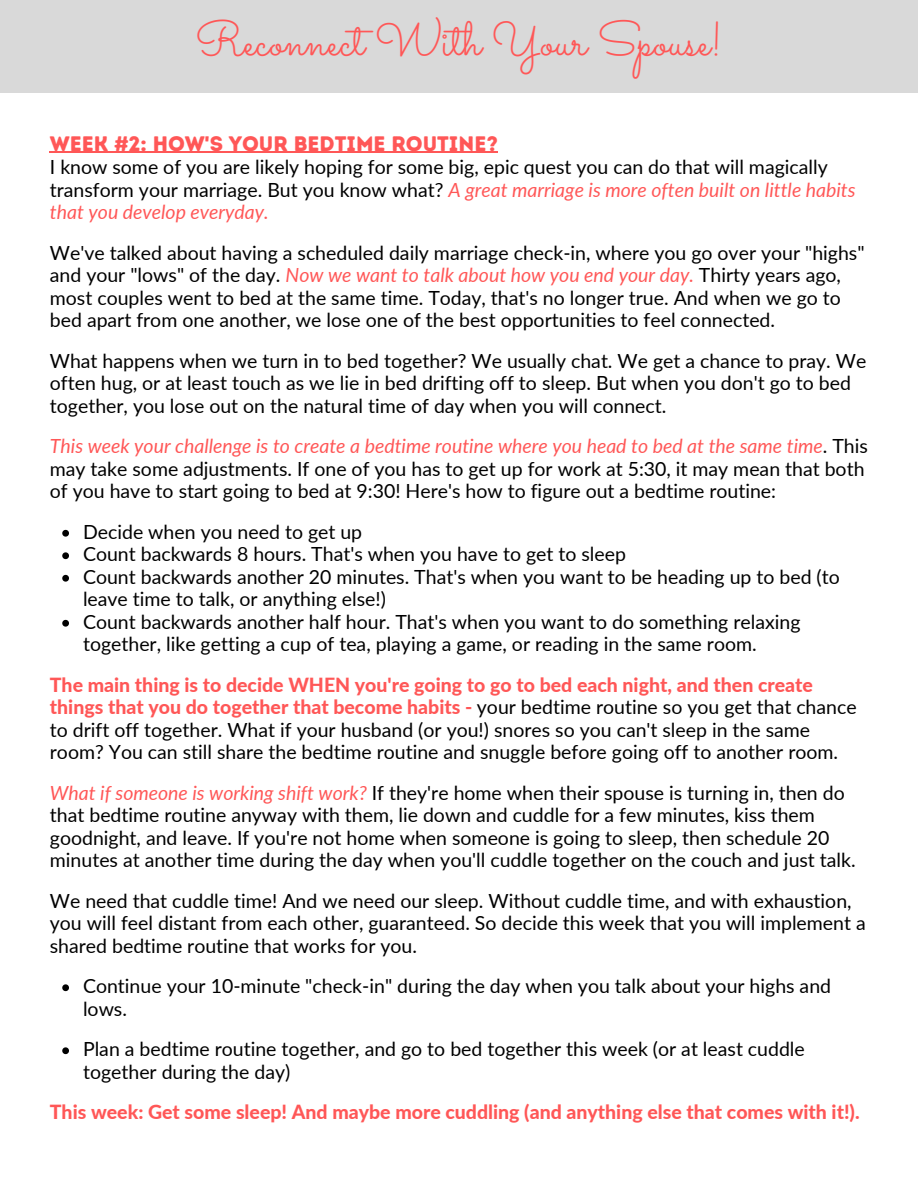
<style>
.page{position:relative;width:918px;height:1188px;background:#fff}
.page>*{position:absolute;margin:0;border:0;box-sizing:border-box;transform-origin:0 0}
.t1{font:48px "Sacramento";color:#ff5757}
.t2{font:21px "Intro Rust Base";color:#ff5757}
.t3{font:19.5px/22.5px "Lato";color:#000}
.t4{font:800 19.5px "Lato";color:#ff5757}
.s1{font-style:italic;color:#ff5757}
.s2{font-weight:800;color:#ff5757}
</style>
<div class="page">
<div style="left:0;top:0;width:918px;height:92px;background:#d9d9d9"></div>
<svg style="left:62px;top:530px;width:7px;height:7px"></svg>
<svg style="left:62px;top:552px;width:7px;height:7px"></svg>
<svg style="left:62px;top:575px;width:7px;height:7px"></svg>
<svg style="left:62px;top:620px;width:7px;height:7px"></svg>
<svg style="left:62px;top:984px;width:7px;height:7px"></svg>
<svg style="left:62px;top:1047px;width:7px;height:7px"></svg>
<hr style="left:50px;top:152px;width:448px;height:1px;background:#ff5757">
<h1 class="t1" style="left:195px;top:11px;width:529px">Reconnect With Your Spouse!</h1>
<p class="t2" style="left:50px;top:130px;width:450px">WEEK #2: HOW'S YOUR BEDTIME ROUTINE?</p>
<p class="t3" style="left:50px;top:155px;width:807px">I know some of you are likely hoping for some big, epic quest you can do that will magically transform your marriage. But you know what? <span class="s1">A great marriage is more often built on little habits that you develop everyday.</span></p>
<p class="t3" style="left:50px;top:241px;width:816px">We've talked about having a scheduled daily marriage check-in, where you go over your "highs" and your "lows" of the day. <span class="s1">Now we want to talk about how you end your day.</span> Thirty years ago, most couples went to bed at the same time. Today, that's no longer true. And when we go to bed apart from one another, we lose one of the best opportunities to feel connected.</p>
<p class="t3" style="left:50px;top:349px;width:818px">What happens when we turn in to bed together? We usually chat. We get a chance to pray. We often hug, or at least touch as we lie in bed drifting off to sleep. But when you don't go to bed together, you lose out on the natural time of day when you will connect.</p>
<p class="t3" style="left:50px;top:434px;width:820px"><span class="s1">This week your challenge is to create a bedtime routine where you head to bed at the same time</span>. This may take some adjustments. If one of you has to get up for work at 5:30, it may mean that both of you have to start going to bed at 9:30! Here's how to figure out a bedtime routine:</p>
<p class="t3" style="left:83px;top:520px;width:758px">Decide when you need to get up<br>Count backwards 8 hours. That's when you have to get to sleep<br>Count backwards another 20 minutes. That's when you want to be heading up to bed (to leave time to talk, or anything else!)<br>Count backwards another half hour. That's when you want to do something relaxing together, like getting a cup of tea, playing a game, or reading in the same room.</p>
<p class="t3" style="left:50px;top:673px;width:808px"><span class="s2">The main thing is to decide WHEN you're going to go to bed each night, and then create things that you do together that become habits -</span> your bedtime routine so you get that chance to drift off together. What if your husband (or you!) snores so you can't sleep in the same room? You can still share the bedtime routine and snuggle before going off to another room.</p>
<p class="t3" style="left:50px;top:781px;width:807px"><span class="s1">What if someone is working shift work?</span> If they're home when their spouse is turning in, then do that bedtime routine anyway with them, lie down and cuddle for a few minutes, kiss them goodnight, and leave. If you're not home when someone is going to sleep, then schedule 20 minutes at another time during the day when you'll cuddle together on the couch and just talk.</p>
<p class="t3" style="left:50px;top:889px;width:817px">We need that cuddle time! And we need our sleep. Without cuddle time, and with exhaustion, you will feel distant from each other, guaranteed. So decide this week that you will implement a shared bedtime routine that works for you.</p>
<p class="t3" style="left:83px;top:974px;width:750px">Continue your 10-minute "check-in" during the day when you talk about your highs and lows.</p>
<p class="t3" style="left:83px;top:1037px;width:723px">Plan a bedtime routine together, and go to bed together this week (or at least cuddle together during the day)</p>
<p class="t4" style="left:50px;top:1098px;width:811px">This week: Get some sleep! And maybe more cuddling (and anything else that comes with it!).</p>
</div>
